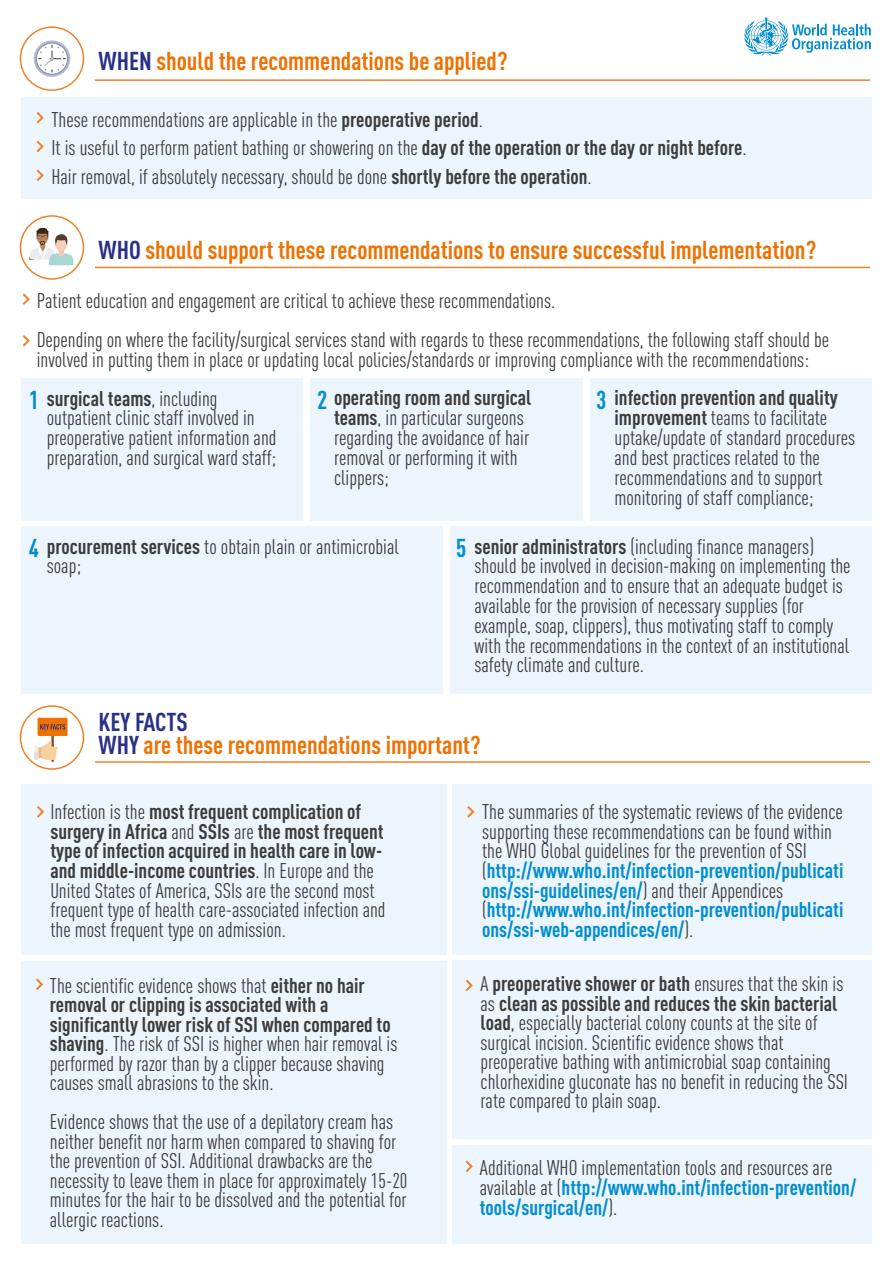
<style>
.page{position:relative;width:893px;height:1263px;background:#fff}
.page>*{position:absolute;margin:0;border:0;box-sizing:border-box;transform-origin:0 0}
.t1{font:700 condensed 25.5px/22.5px "DIN Pro";color:#ee7203}
.t2{font:700 condensed 25.5px "DIN Pro";color:#008dd1}
.t3{font:condensed 21px/19.5px "DIN Pro";color:#3c3c3b}
.s1{color:#293188}
.s2{font-weight:700}
.s3{font-weight:700;font-size:25.5px;color:#008dd1}
.s4{font-weight:700;color:#008dd1}
</style>
<div class="page">
<div style="left:20px;top:705px;width:64px;height:65px;border:2px solid #f08126;border-radius:50%"></div>
<div style="left:21px;top:97px;width:851px;height:102px;background:#ecf4fc"></div>
<div style="left:21px;top:378px;width:282px;height:143px;background:#ecf4fc"></div>
<div style="left:310px;top:378px;width:272px;height:143px;background:#ecf4fc"></div>
<div style="left:590px;top:378px;width:282px;height:143px;background:#ecf4fc"></div>
<svg style="left:744px;top:17px;width:127px;height:39px"></svg>
<svg style="left:37px;top:112px;width:7px;height:11px"></svg>
<svg style="left:37px;top:141px;width:7px;height:11px"></svg>
<svg style="left:37px;top:169px;width:7px;height:12px"></svg>
<svg style="left:23px;top:293px;width:7px;height:12px"></svg>
<svg style="left:23px;top:335px;width:7px;height:12px"></svg>
<div style="left:452px;top:960px;width:420px;height:179px;background:#ecf4fc"></div>
<div style="left:452px;top:1144px;width:420px;height:99px;background:#ecf4fc"></div>
<div style="left:21px;top:960px;width:425px;height:283px;background:#ecf4fc"></div>
<div style="left:452px;top:784px;width:420px;height:170px;background:#ecf4fc"></div>
<div style="left:21px;top:784px;width:425px;height:170px;background:#ecf4fc"></div>
<svg style="left:37px;top:806px;width:7px;height:12px"></svg>
<svg style="left:467px;top:806px;width:7px;height:12px"></svg>
<svg style="left:466px;top:979px;width:7px;height:12px"></svg>
<div style="left:450px;top:527px;width:422px;height:167px;background:#ecf4fc"></div>
<div style="left:21px;top:527px;width:422px;height:167px;background:#ecf4fc"></div>
<hr style="left:95px;top:761px;width:775px;height:2px;background:#f08126">
<div style="left:20px;top:215px;width:64px;height:65px;border:2px solid #f08126;border-radius:50%"></div>
<hr style="left:95px;top:267px;width:775px;height:1px;background:#f08126">
<div style="left:20px;top:26px;width:64px;height:65px;border:2px solid #f08126;border-radius:50%"></div>
<hr style="left:95px;top:79px;width:775px;height:2px;background:#f08126">
<svg style="left:34px;top:40px;width:36px;height:37px"></svg>
<svg style="left:36px;top:42px;width:32px;height:33px"></svg>
<svg style="left:37px;top:44px;width:30px;height:30px"></svg>
<svg style="left:38px;top:45px;width:28px;height:27px"></svg>
<div style="left:38px;top:718px;width:30px;height:18px;background:#ee7203"></div>
<svg style="left:34px;top:718px;width:31px;height:44px"></svg>
<svg style="left:36px;top:978px;width:7px;height:12px"></svg>
<svg style="left:466px;top:1160px;width:7px;height:12px"></svg>
<svg style="left:29px;top:228px;width:45px;height:37px"></svg>
<p class="t1" style="left:99px;top:48px;width:411px"><span class="s1">WHEN</span> should the recommendations be applied?</p>
<p class="t3" style="left:51px;top:104px;width:697px;line-height:28.5px">These recommendations are applicable in the <span class="s2">preoperative period</span>.<br>It is useful to perform patient bathing or showering on the <span class="s2">day of the operation or the day or night before</span>.<br>Hair removal, if absolutely necessary, should be done <span class="s2">shortly before the operation</span>.</p>
<p class="t1" style="left:99px;top:236px;width:719px"><span class="s1">WHO</span> should support these recommendations to ensure successful implementation?</p>
<p class="t3" style="left:37px;top:280px;width:794px;line-height:38.7px">Patient education and engagement are critical to achieve these recommendations.<br>Depending on where the facility/surgical services stand with regards to these recommendations, the following staff should be</p>
<p class="t3" style="left:47px;top:338px;width:764px;line-height:38.7px;text-indent:-10px">involved in putting them in place or updating local policies/standards or improving compliance with the recommendations: <span class="s2">surgical teams</span>, including</p>
<p class="t3" style="left:47px;top:406px;width:231px">outpatient clinic staff involved in preoperative patient information and preparation, and surgical ward staff;</p>
<p class="t2" style="left:29px;top:380px;width:12px">1</p>
<p class="t2" style="left:317px;top:380px;width:12px">2</p>
<p class="t2" style="left:596px;top:380px;width:12px">3</p>
<p class="t3" style="left:334px;top:387px;width:199px"><span class="s2">operating room and surgical teams</span>, in particular surgeons regarding the avoidance of hair removal or performing it with clippers;</p>
<p class="t3" style="left:615px;top:387px;width:242px"><span class="s2">infection prevention and quality improvement</span> teams to facilitate uptake/update of standard procedures and best practices related to the recommendations and to support monitoring of staff compliance;</p>
<p class="t3" style="left:29px;top:535px;width:372px"><span class="s3">4</span> <span class="s2">procurement services</span> to obtain plain or antimicrobial</p>
<p class="t2" style="left:456px;top:528px;width:12px">5</p>
<p class="t3" style="left:47px;top:555px;width:36px">soap;</p>
<p class="t3" style="left:474px;top:535px;width:378px"><span class="s2">senior administrators</span> (including finance managers) should be involved in decision-making on implementing the recommendation and to ensure that an adequate budget is available for the provision of necessary supplies (for example, soap, clippers), thus motivating staff to comply with the recommendations in the context of an institutional safety climate and culture.</p>
<p class="t1" style="left:99px;top:709px;width:384px"><span class="s1">KEY FACTS<br>WHY</span> are these recommendations important?</p>
<p class="t3" style="left:50px;top:801px;width:337px">Infection is the <span class="s2">most frequent complication of surgery in Africa</span> and <span class="s2">SSIs</span> are <span class="s2">the most frequent type of infection acquired in health care in low&shy;and middle-income countries</span>. In Europe and the United States of America, SSIs are the second most frequent type of health care-associated infection and the most frequent type on admission.</p>
<p class="t3" style="left:482px;top:801px;width:363px">The summaries of the systematic reviews of the evidence supporting these recommendations can be found within the WHO Global guidelines for the prevention of SSI (<span class="s4">http://www.who.int/infection-prevention/publicati ons/ssi-guidelines/en/</span>) and their Appendices (<span class="s4">http://www.who.int/infection-prevention/publicati ons/ssi-web-appendices/en/</span>).</p>
<p class="t3" style="left:481px;top:972px;width:369px">A <span class="s2">preoperative shower or bath</span> ensures that the skin is as <span class="s2">clean as possible and reduces the skin bacterial load</span>, especially bacterial colony counts at the site of surgical incision. Scientific evidence shows that preoperative bathing with antimicrobial soap containing chlorhexidine gluconate has no benefit in reducing the SSI rate compared to plain soap.</p>
<p class="t3" style="left:50px;top:974px;width:349px">The scientific evidence shows that <span class="s2">either no hair removal or clipping is associated with a significantly lower risk of SSI when compared to shaving</span>. The risk of SSI is higher when hair removal is performed by razor than by a clipper because shaving causes small abrasions to the skin.</p>
<p class="t3" style="left:50px;top:1110px;width:359px">Evidence shows that the use of a depilatory cream has neither benefit nor harm when compared to shaving for the prevention of SSI. Additional drawbacks are the necessity to leave them in place for approximately 15-20 minutes for the hair to be dissolved and the potential for allergic reactions.</p>
<p class="t3" style="left:480px;top:1157px;width:378px">Additional WHO implementation tools and resources are available at (<span class="s4">http://www.who.int/infection-prevention/ tools/surgical/en/</span>).</p>
</div>
